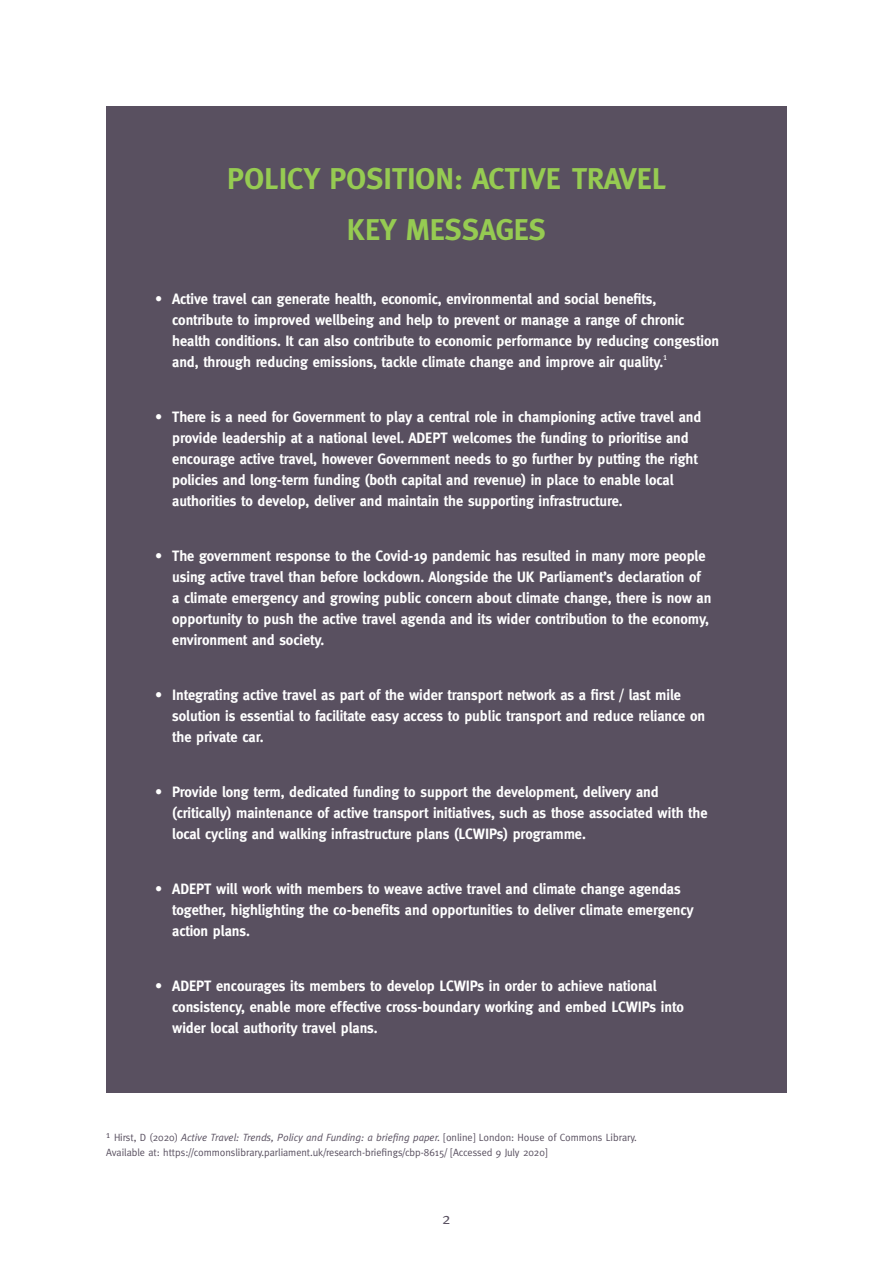
<style>
.page{position:relative;width:893px;height:1263px;background:#fff}
.page>*{position:absolute;margin:0;border:0;box-sizing:border-box;transform-origin:0 0}
.t1{font:700 30px/51px "Meta";color:#96cb52;text-align:center}
.t2{font:15.75px "Meta";color:#595060}
.t3{font:700 15px/21px "Meta";letter-spacing:-.005em;color:#fff;scale:.96 1}
.t4{font:10.5px/15px "Meta";letter-spacing:-.005em;color:#595060}
.t5{font:9.6px "Meta";color:#fff}
.s1{font-style:italic}
</style>
<div class="page">
<div style="left:106px;top:106px;width:681px;height:987px;background:#595060"></div>
<h1 class="t1" style="left:227px;top:153px;width:440px">POLICY POSITION: ACTIVE TRAVEL<br>KEY MESSAGES</h1>
<p class="t3" style="left:172px;top:288px;width:571px;text-indent:-17px">• Active travel can generate health, economic, environmental and social benefits, contribute to improved wellbeing and help to prevent or manage a range of chronic health conditions. It can also contribute to economic performance by reducing congestion and, through reducing emissions, tackle climate change and improve air quality.</p>
<p class="t5" style="left:663px;top:351px;width:5px">1</p>
<p class="t3" style="left:172px;top:406px;width:553px;text-indent:-17px">• There is a need for Government to play a central role in championing active travel and provide leadership at a national level. ADEPT welcomes the funding to prioritise and encourage active travel, however Government needs to go further by putting the right policies and long-term funding (both capital and revenue) in place to enable local authorities to develop, deliver and maintain the supporting infrastructure.</p>
<p class="t3" style="left:172px;top:545px;width:563px;text-indent:-17px">• The government response to the Covid-19 pandemic has resulted in many more people using active travel than before lockdown. Alongside the UK Parliament’s declaration of a climate emergency and growing public concern about climate change, there is now an opportunity to push the active travel agenda and its wider contribution to the economy, environment and society.</p>
<p class="t3" style="left:172px;top:684px;width:557px;text-indent:-17px">• Integrating active travel as part of the wider transport network as a first / last mile solution is essential to facilitate easy access to public transport and reduce reliance on the private car.</p>
<p class="t3" style="left:172px;top:781px;width:559px;text-indent:-17px">• Provide long term, dedicated funding to support the development, delivery and (critically) maintenance of active transport initiatives, such as those associated with the local cycling and walking infrastructure plans (LCWIPs) programme.</p>
<p class="t3" style="left:172px;top:878px;width:545px;text-indent:-17px">• ADEPT will work with members to weave active travel and climate change agendas together, highlighting the co-benefits and opportunities to deliver climate emergency action plans.</p>
<p class="t3" style="left:172px;top:975px;width:534px;text-indent:-17px">• ADEPT encourages its members to develop LCWIPs in order to achieve national consistency, enable more effective cross-boundary working and embed LCWIPs into wider local authority travel plans.</p>
<p class="t4" style="left:106px;top:1130px;width:532px"><sup>1</sup> Hirst, D (2020) <span class="s1">Active Travel: Trends, Policy and Funding: a briefing paper.</span> [online] London: House of Commons Library.<br>Available at: https://commonslibrary.parliament.uk/research-briefings/cbp-8615/ [Accessed 9 July 2020]</p>
<p class="t2" style="left:442px;top:1210px;width:10px">2</p>
</div>
